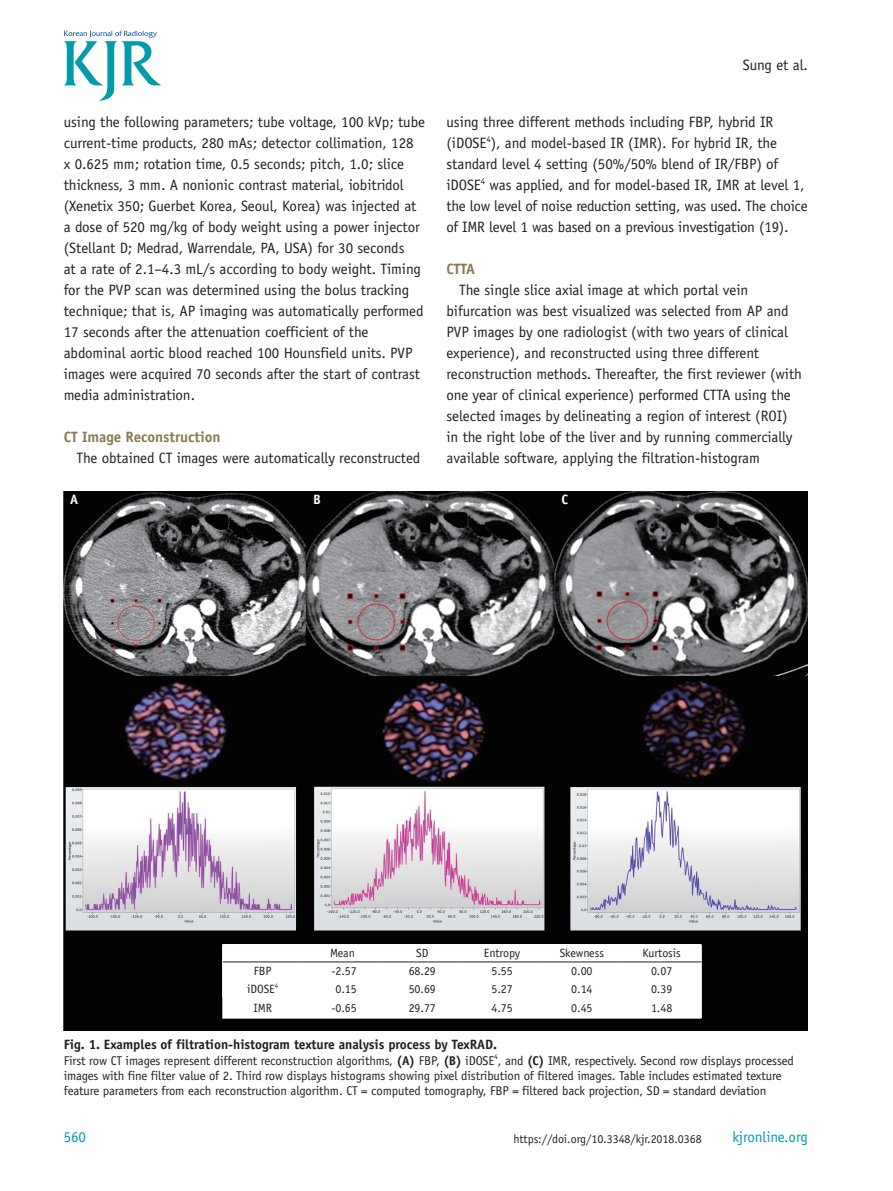
<style>
.page{position:relative;width:893px;height:1191px;background:#fff}
.page>*{position:absolute;margin:0;border:0;box-sizing:border-box;transform-origin:0 0}
.본문{font:15px/21px "Officina Sans Std";letter-spacing:-.005em;color:#231f20}
._1_제목{font:700 15px "Officina Sans Std";letter-spacing:-.005em;color:#887a51}
.t1{font:15px "Officina Sans Std";letter-spacing:-.005em;color:#009caa}
.그림제목{font:700 13.5px "Officina Sans Std";letter-spacing:-.005em;color:#231f20}
.t2{font:700 13.5px "Officina Sans Std";color:#fff}
.그림제목1{font:12.75px/15.3px "Officina Sans Std";letter-spacing:-.01em;color:#231f20}
.그림글{font:12px "Officina Sans Std";letter-spacing:-.005em;color:#231f20}
.s1{font-weight:700}
</style>
<div class="page">
<svg style="left:64px;top:31px;width:97px;height:70px"></svg>
<img style="left:64px;top:491px;width:744px;height:539px">
<hr style="left:223px;top:961px;width:80px;height:1px;background:#231f20">
<hr style="left:303px;top:961px;width:79px;height:1px;background:#231f20">
<hr style="left:382px;top:961px;width:80px;height:1px;background:#231f20">
<hr style="left:462px;top:961px;width:80px;height:1px;background:#231f20">
<hr style="left:542px;top:961px;width:80px;height:1px;background:#231f20">
<hr style="left:622px;top:961px;width:80px;height:1px;background:#231f20">
<p class="본문" style="left:64px;top:112px;width:363px">using the following parameters; tube voltage, 100 kVp; tube current-time products, 280 mAs; detector collimation, 128<br>x 0.625 mm; rotation time, 0.5 seconds; pitch, 1.0; slice thickness, 3 mm. A nonionic contrast material, iobitridol (Xenetix 350; Guerbet Korea, Seoul, Korea) was injected at a dose of 520 mg/kg of body weight using a power injector (Stellant D; Medrad, Warrendale, PA, USA) for 30 seconds<br>at a rate of 2.1–4.3 mL/s according to body weight. Timing for the PVP scan was determined using the bolus tracking technique; that is, AP imaging was automatically performed 17 seconds after the attenuation coefficient of the abdominal aortic blood reached 100 Hounsfield units. PVP images were acquired 70 seconds after the start of contrast media administration.</p>
<p class="_1_제목" style="left:64px;top:428px;width:158px">CT Image Reconstruction</p>
<p class="본문" style="left:77px;top:448px;width:345px">The obtained CT images were automatically reconstructed</p>
<p class="본문" style="left:743px;top:54px;width:67px">Sung et al.</p>
<p class="본문" style="left:446px;top:112px;width:363px">using three different methods including FBP, hybrid IR (iDOSE<sup>4</sup>), and model-based IR (IMR). For hybrid IR, the standard level 4 setting (50%/50% blend of IR/FBP) of iDOSE<sup>4</sup> was applied, and for model-based IR, IMR at level 1, the low level of noise reduction setting, was used. The choice of IMR level 1 was based on a previous investigation (19).</p>
<p class="_1_제목" style="left:446px;top:260px;width:30px">CTTA</p>
<p class="본문" style="left:446px;top:280px;width:357px;text-indent:13px">The single slice axial image at which portal vein bifurcation was best visualized was selected from AP and PVP images by one radiologist (with two years of clinical experience), and reconstructed using three different reconstruction methods. Thereafter, the first reviewer (with one year of clinical experience) performed CTTA using the selected images by delineating a region of interest (ROI) in the right lobe of the liver and by running commercially available software, applying the filtration-histogram</p>
<p class="t2" style="left:70px;top:491px;width:10px">A</p>
<p class="t2" style="left:313px;top:491px;width:9px">B</p>
<p class="t2" style="left:561px;top:491px;width:8px">C</p>
<p class="그림글" style="left:330px;top:945px;width:26px">Mean</p>
<p class="그림글" style="left:416px;top:945px;width:14px">SD</p>
<p class="그림글" style="left:484px;top:945px;width:38px">Entropy</p>
<p class="그림글" style="left:560px;top:945px;width:46px">Skewness</p>
<p class="그림글" style="left:643px;top:945px;width:40px">Kurtosis</p>
<p class="그림글" style="left:254px;top:964px;width:19px">FBP</p>
<p class="그림글" style="left:331px;top:964px;width:27px">-2.57</p>
<p class="그림글" style="left:409px;top:964px;width:29px">68.29</p>
<p class="그림글" style="left:491px;top:964px;width:23px">5.55</p>
<p class="그림글" style="left:571px;top:964px;width:23px">0.00</p>
<p class="그림글" style="left:651px;top:964px;width:23px">0.07</p>
<p class="그림글" style="left:247px;top:982px;width:32px">iDOSE<sup>4</sup></p>
<p class="그림글" style="left:336px;top:982px;width:23px">0.15</p>
<p class="그림글" style="left:409px;top:982px;width:29px">50.69</p>
<p class="그림글" style="left:491px;top:982px;width:23px">5.27</p>
<p class="그림글" style="left:571px;top:982px;width:23px">0.14</p>
<p class="그림글" style="left:651px;top:982px;width:23px">0.39</p>
<p class="그림글" style="left:253px;top:1000px;width:20px">IMR</p>
<p class="그림글" style="left:331px;top:1000px;width:27px">-0.65</p>
<p class="그림글" style="left:409px;top:1000px;width:29px">29.77</p>
<p class="그림글" style="left:491px;top:1000px;width:23px">4.75</p>
<p class="그림글" style="left:571px;top:1000px;width:23px">0.45</p>
<p class="그림글" style="left:651px;top:1000px;width:23px">1.48</p>
<p class="그림제목" style="left:64px;top:1036px;width:435px">Fig. 1. Examples of filtration-histogram texture analysis process by TexRAD.</p>
<p class="그림제목1" style="left:64px;top:1052px;width:732px">First row CT images represent different reconstruction algorithms, <span class="s1">(A)</span> FBP, <span class="s1">(B)</span> iDOSE<sup>4</sup>, and <span class="s1">(C)</span> IMR, respectively. Second row displays processed images with fine filter value of 2. Third row displays histograms showing pixel distribution of filtered images. Table includes estimated texture feature parameters from each reconstruction algorithm. CT = computed tomography, FBP = filtered back projection, SD = standard deviation</p>
<p class="t1" style="left:64px;top:1128px;width:24px">560</p>
<p class="그림글" style="left:513px;top:1132px;width:190px">https://doi.org/10.3348/kjr.2018.0368</p>
<p class="t1" style="left:732px;top:1128px;width:77px">kjronline.org</p>
</div>
